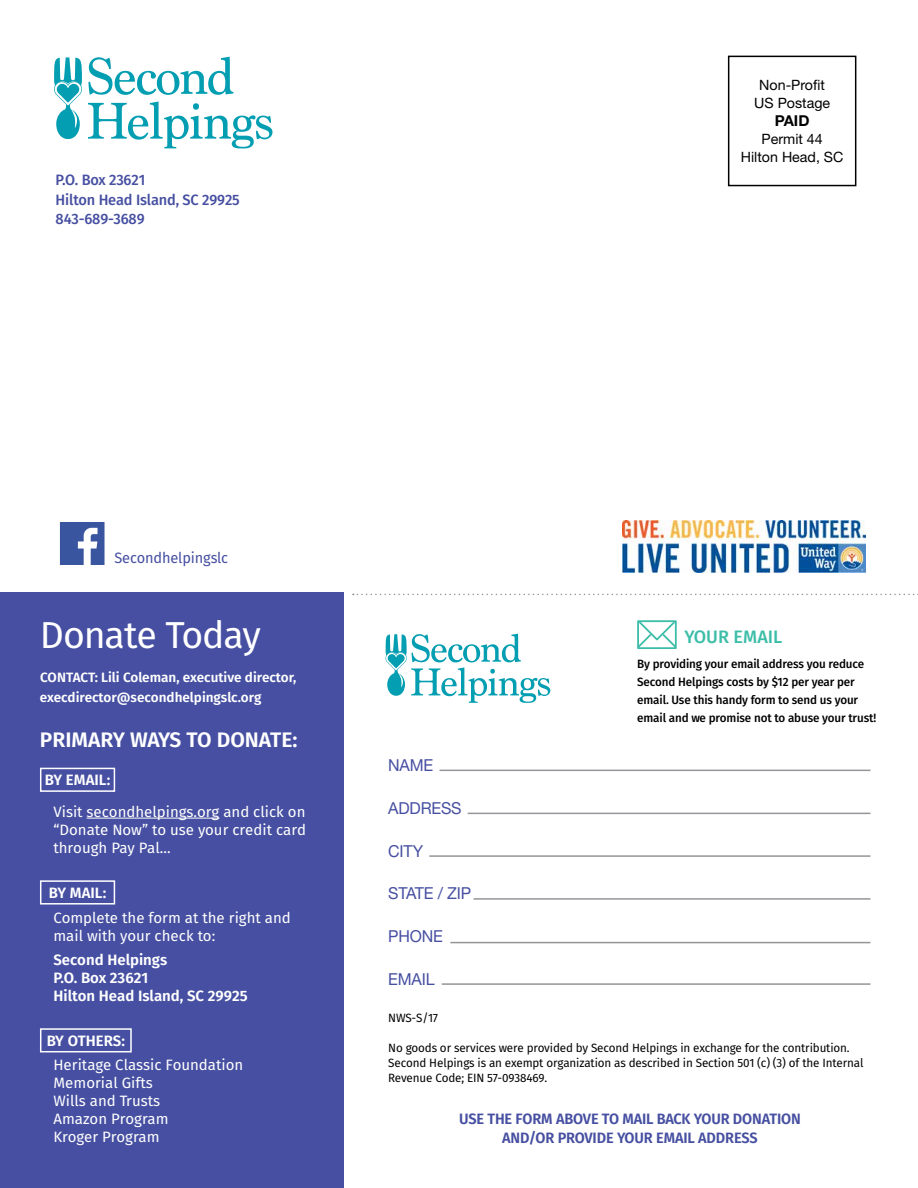
<style>
.page{position:relative;width:918px;height:1188px;background:#fff}
.page>*{position:absolute;margin:0;border:0;box-sizing:border-box;transform-origin:0 0}
.t1{font:37.5px "Fira Sans";letter-spacing:-.035em;color:#fff}
.t2{font:600 21px "Fira Sans";color:#fff}
.t3{font:500 18px "Fira Sans";color:#3cbda8}
.t4{font:16.5px "Helvetica Neue LT Std";letter-spacing:-.01em;color:#464fa1}
.t5{font:15px/18px "Fira Sans";color:#fff}
.t6{font:600 15px/18px "Fira Sans";color:#fff}
.t7{font:600 15px/19.5px "Fira Sans";letter-spacing:-.01em;color:#464fa1;text-align:center}
.t8{font:500 15px/19.5px "Fira Sans";letter-spacing:-.01em;color:#464fa1}
.t9{font:15px "Fira Sans";letter-spacing:-.01em;color:#464fa1}
.t10{font:700 15px "Helvetica Neue LT Std";color:#000}
.t11{font:14.25px/18px "Helvetica Neue LT Std";color:#000;text-align:center}
.t12{font:600 13.5px/19.5px "Fira Sans";color:#fff}
.t13{font:12px/15px "Fira Sans";letter-spacing:-.01em;color:#000}
.t14{font:500 12px/18px "Fira Sans";letter-spacing:-.01em;color:#000}
</style>
<div class="page">
<div style="left:0;top:593px;width:343px;height:595px;background:#464fa1"></div>
<svg style="left:88px;top:57px;width:146px;height:38px"></svg>
<svg style="left:88px;top:101px;width:184px;height:47px"></svg>
<svg style="left:54px;top:57px;width:28px;height:82px"></svg>
<svg style="left:386px;top:634px;width:164px;height:69px"></svg>
<div style="left:728px;top:56px;width:128px;height:130px;border:2px solid #000"></div>
<hr style="left:87px;top:818px;width:132px;height:1px;background:#fff">
<div style="left:40px;top:768px;width:75px;height:24px;border:2px solid #fff"></div>
<div style="left:40px;top:880px;width:75px;height:25px;border:2px solid #fff"></div>
<div style="left:40px;top:1028px;width:92px;height:24px;border:2px solid #fff"></div>
<svg style="left:60px;top:522px;width:45px;height:43px"></svg>
<img style="left:622px;top:521px;width:243px;height:51px">
<svg style="left:353px;top:594px;width:565px;height:1px"></svg>
<hr style="left:440px;top:770px;width:430px;height:1px;background:#939598">
<hr style="left:468px;top:813px;width:402px;height:1px;background:#939598">
<hr style="left:429px;top:855px;width:441px;height:2px;background:#939598">
<hr style="left:474px;top:898px;width:396px;height:2px;background:#939598">
<hr style="left:450px;top:942px;width:420px;height:1px;background:#939598">
<hr style="left:442px;top:983px;width:428px;height:2px;background:#939598">
<svg style="left:637px;top:620px;width:40px;height:29px"></svg>
<p class="t8" style="left:56px;top:170px;width:186px">P.O. Box 23621<br>Hilton Head Island, SC 29925<br>843-689-3689</p>
<p class="t11" style="left:754px;top:76px;width:77px">Non-Profit<br>US Postage</p>
<p class="t10" style="left:775px;top:111px;width:36px">PAID</p>
<p class="t11" style="left:741px;top:130px;width:104px">Permit 44<br>Hilton Head, SC</p>
<p class="t9" style="left:114px;top:547px;width:115px">Secondhelpingslc</p>
<h1 class="t1" style="left:40px;top:609px;width:222px">Donate Today</h1>
<p class="t12" style="left:40px;top:668px;width:258px">CONTACT: Lili Coleman, executive director, execdirector@secondhelpingslc.org</p>
<h2 class="t2" style="left:40px;top:725px;width:259px">PRIMARY WAYS TO DONATE:</h2>
<p class="t6" style="left:45px;top:771px;width:67px">BY EMAIL:</p>
<p class="t5" style="left:53px;top:802px;width:254px;text-align:justify">Visit secondhelpings.org and click on “Donate Now” to use your credit card through Pay Pal...</p>
<p class="t6" style="left:49px;top:884px;width:59px">BY MAIL:</p>
<p class="t5" style="left:53px;top:908px;width:239px">Complete the form at the right and mail with your check to:</p>
<p class="t6" style="left:53px;top:950px;width:196px">Second Helpings<br>P.O. Box 23621<br>Hilton Head Island, SC 29925</p>
<p class="t6" style="left:47px;top:1032px;width:80px">BY OTHERS:</p>
<p class="t5" style="left:53px;top:1056px;width:191px">Heritage Classic Foundation<br>Memorial Gifts<br>Wills and Trusts<br>Amazon Program<br>Kroger Program</p>
<p class="t4" style="left:388px;top:756px;width:47px">NAME</p>
<p class="t4" style="left:388px;top:798px;width:75px">ADDRESS</p>
<p class="t4" style="left:388px;top:841px;width:36px">CITY</p>
<p class="t4" style="left:388px;top:884px;width:84px">STATE / ZIP</p>
<p class="t4" style="left:388px;top:926px;width:56px">PHONE</p>
<p class="t4" style="left:388px;top:969px;width:48px">EMAIL</p>
<p class="t3" style="left:684px;top:624px;width:99px">YOUR EMAIL</p>
<p class="t14" style="left:637px;top:655px;width:240px">By providing your email address you reduce Second Helpings costs by $12 per year per email. Use this handy form to send us your email and we promise not to abuse your trust!</p>
<p class="t13" style="left:388px;top:1010px;width:51px">NWS-S/17</p>
<p class="t13" style="left:388px;top:1040px;width:477px">No goods or services were provided by Second Helpings in exchange for the contribution.<br>Second Helpings is an exempt organization as described in Section 501 (c) (3) of the Internal<br>Revenue Code; EIN 57-0938469.</p>
<p class="t7" style="left:459px;top:1109px;width:343px">USE THE FORM ABOVE TO MAIL BACK YOUR DONATION<br>AND/OR PROVIDE YOUR EMAIL ADDRESS</p>
</div>
